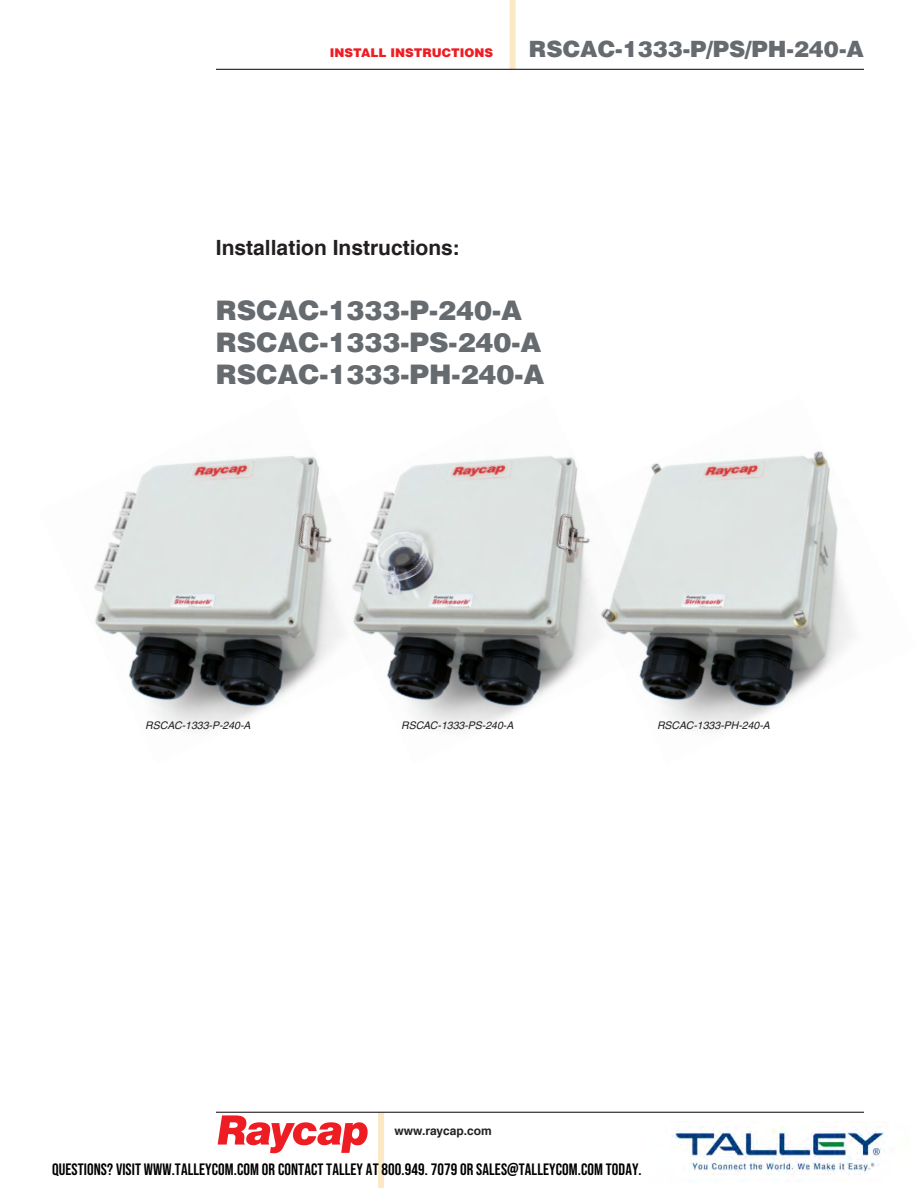
<style>
.page{position:relative;width:918px;height:1188px;background:#fff}
.page>*{position:absolute;margin:0;border:0;box-sizing:border-box;transform-origin:0 0}
.t1{font:900 27px "Helvetica Com";color:#666b70}
.t2{font:900 22.5px "Helvetica Com";color:#666b70}
.t3{font:700 21px "Helvetica LT Com";color:#231f20}
.t4{font:16.5px "Bebas Neue";letter-spacing:.005em;color:#000}
.t5{font:900 12px "Helvetica Com";color:#ee1d23}
.t6{font:700 12px "Helvetica LT Com";color:#231f20}
.t7{font:italic 10.5px "Helvetica LT Com";color:#231f20}
</style>
<div class="page">
<img style="left:665px;top:451px;width:189px;height:279px">
<img style="left:94px;top:456px;width:202px;height:273px">
<img style="left:296px;top:456px;width:369px;height:274px">
<div style="left:378px;top:1112px;width:6px;height:76px;background:#fbe9c6"></div>
<svg style="left:218px;top:1115px;width:150px;height:38px"></svg>
<hr style="left:216px;top:1112px;width:648px;height:1px;background:#231f20">
<div style="left:510px;top:0;width:6px;height:69px;background:#fbe9c6"></div>
<hr style="left:216px;top:69px;width:648px;height:1px;background:#231f20">
<img style="left:671px;top:1121px;width:214px;height:54px">
<p class="t5" style="left:330px;top:44px;width:165px">INSTALL INSTRUCTIONS</p>
<p class="t2" style="left:529px;top:34px;width:337px">RSCAC-1333-P/PS/PH-240-A</p>
<p class="t3" style="left:216px;top:235px;width:245px">Installation Instructions:</p>
<p class="t1" style="left:216px;top:292px;width:308px">RSCAC-1333-P-240-A</p>
<p class="t1" style="left:216px;top:325px;width:327px">RSCAC-1333-PS-240-A</p>
<p class="t1" style="left:216px;top:357px;width:330px">RSCAC-1333-PH-240-A</p>
<p class="t7" style="left:145px;top:720px;width:107px">RSCAC-1333-P-240-A</p>
<p class="t7" style="left:401px;top:720px;width:114px">RSCAC-1333-PS-240-A</p>
<p class="t7" style="left:657px;top:720px;width:114px">RSCAC-1333-PH-240-A</p>
<p class="t6" style="left:395px;top:1124px;width:99px">www.raycap.com</p>
<p class="t4" style="left:52px;top:1160px;width:591px">QUESTIONS? VISIT WWW.TALLEYCOM.COM OR CONTACT TALLEY AT 800.949. 7079 OR SALES@TALLEYCOM.COM TODAY.</p>
</div>
